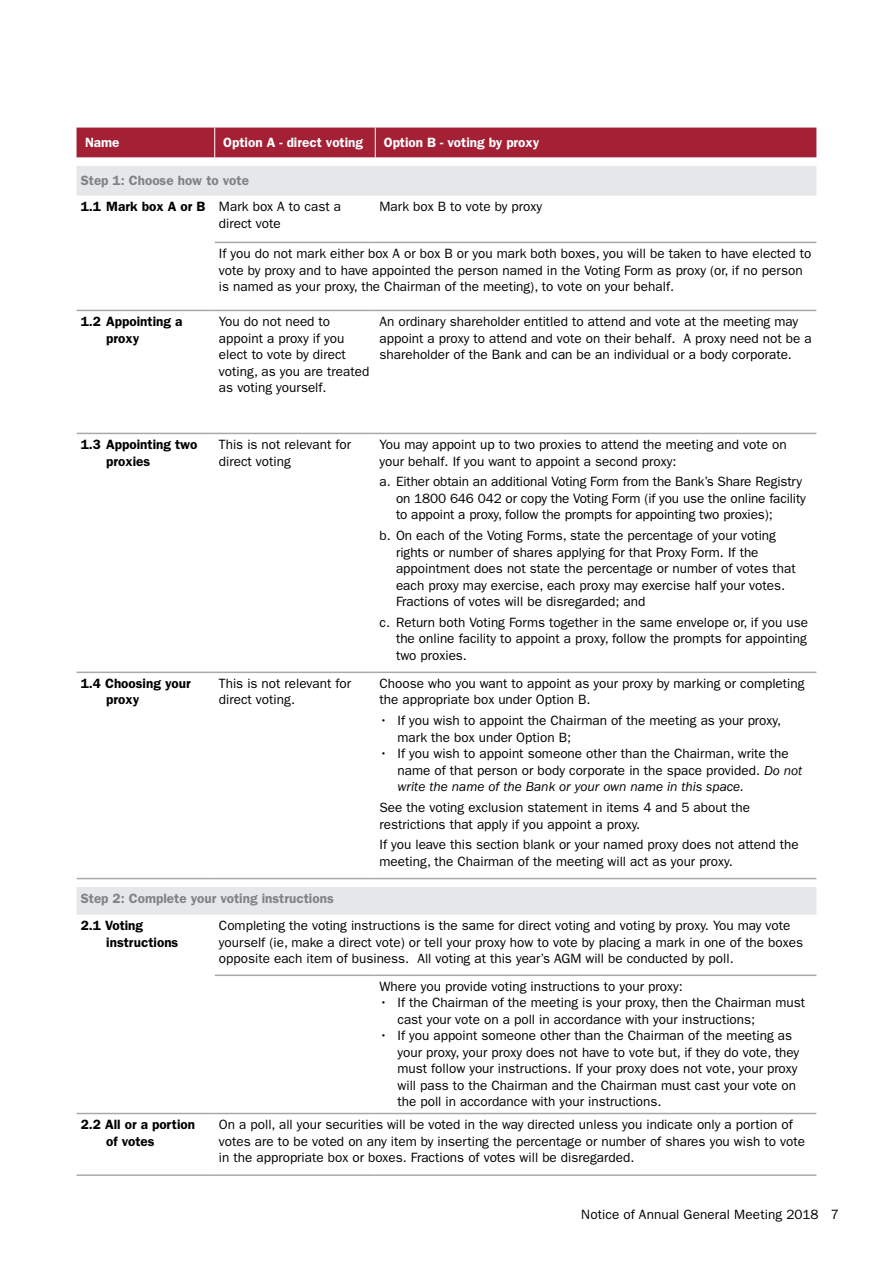
<style>
.page{position:relative;width:893px;height:1263px;background:#fff}
.page>*{position:absolute;margin:0;border:0;box-sizing:border-box;transform-origin:0 0}
.t1{font:13.5px/16.5px "ITC Franklin Gothic Std";color:#000}
.t2{font:600 13.5px/16.5px "ITC Franklin Gothic Std";color:#000}
.t3{font:600 13.5px/26px "ITC Franklin Gothic Std";color:#808285}
.t4{font:600 13.5px "ITC Franklin Gothic Std";color:#fff}
.s1{color:#000}
.s2{font-weight:400;color:#000}
.s3{font-style:italic}
</style>
<div class="page">
<svg style="left:77px;top:166px;width:739px;height:749px"></svg>
<hr style="left:215px;top:242px;width:160px;height:1px;background:#a7a9ac">
<hr style="left:375px;top:242px;width:441px;height:1px;background:#a7a9ac">
<hr style="left:77px;top:310px;width:138px;height:1px;background:#a7a9ac">
<hr style="left:215px;top:310px;width:160px;height:1px;background:#a7a9ac">
<hr style="left:375px;top:310px;width:441px;height:1px;background:#a7a9ac">
<hr style="left:77px;top:433px;width:138px;height:1px;background:#a7a9ac">
<hr style="left:215px;top:433px;width:160px;height:1px;background:#a7a9ac">
<hr style="left:375px;top:433px;width:441px;height:1px;background:#a7a9ac">
<hr style="left:77px;top:671px;width:138px;height:2px;background:#a7a9ac">
<hr style="left:215px;top:671px;width:160px;height:2px;background:#a7a9ac">
<hr style="left:375px;top:671px;width:441px;height:2px;background:#a7a9ac">
<hr style="left:215px;top:974px;width:160px;height:2px;background:#a7a9ac">
<hr style="left:375px;top:974px;width:441px;height:2px;background:#a7a9ac">
<hr style="left:77px;top:1113px;width:138px;height:1px;background:#a7a9ac">
<hr style="left:215px;top:1113px;width:160px;height:1px;background:#a7a9ac">
<hr style="left:375px;top:1113px;width:441px;height:1px;background:#a7a9ac">
<hr style="left:77px;top:1174px;width:138px;height:2px;background:#a7a9ac">
<hr style="left:215px;top:1174px;width:160px;height:2px;background:#a7a9ac">
<hr style="left:375px;top:1174px;width:441px;height:2px;background:#a7a9ac">
<hr style="left:77px;top:878px;width:138px;height:1px;background:#a7a9ac">
<hr style="left:215px;top:878px;width:160px;height:1px;background:#a7a9ac">
<hr style="left:375px;top:878px;width:441px;height:1px;background:#a7a9ac">
<div style="left:77px;top:128px;width:739px;height:29px;background:#a32035"></div>
<p class="t4" style="left:85px;top:134px;width:36px">Name</p>
<p class="t4" style="left:223px;top:134px;width:141px">Option A - direct voting</p>
<p class="t4" style="left:384px;top:134px;width:157px">Option B - voting by proxy</p>
<p class="t3" style="left:81px;top:168px;width:262px">Step 1: Choose how to vote<br><span class="s1">1.1 Mark box A or B</span> <span class="s2">Mark box A to cast a</span></p>
<p class="t1" style="left:219px;top:215px;width:63px">direct vote</p>
<p class="t1" style="left:379px;top:199px;width:164px">Mark box B to vote by proxy</p>
<p class="t1" style="left:219px;top:245px;width:594px">If you do not mark either box A or box B or you mark both boxes, you will be taken to have elected to vote by proxy and to have appointed the person named in the Voting Form as proxy (or, if no person is named as your proxy, the Chairman of the meeting), to vote on your behalf.</p>
<p class="t2" style="left:106px;top:313px;width:78px;text-indent:-26px">1.2 Appointing a proxy</p>
<p class="t1" style="left:219px;top:313px;width:152px">You do not need to appoint a proxy if you elect to vote by direct voting, as you are treated as voting yourself.</p>
<p class="t1" style="left:379px;top:313px;width:434px">An ordinary shareholder entitled to attend and vote at the meeting may appoint a proxy to attend and vote on their behalf. A proxy need not be a shareholder of the Bank and can be an individual or a body corporate.</p>
<p class="t2" style="left:106px;top:436px;width:93px;text-indent:-26px">1.3 Appointing two proxies</p>
<p class="t1" style="left:219px;top:436px;width:134px">This is not relevant for direct voting</p>
<p class="t1" style="left:379px;top:436px;width:409px">You may appoint up to two proxies to attend the meeting and vote on your behalf. If you want to appoint a second proxy:</p>
<p class="t1" style="left:396px;top:474px;width:411px;text-indent:-16px">a. Either obtain an additional Voting Form from the Bank’s Share Registry on 1800 646 042 or copy the Voting Form (if you use the online facility to appoint a proxy, follow the prompts for appointing two proxies);</p>
<p class="t1" style="left:396px;top:527px;width:401px;text-indent:-16px">b. On each of the Voting Forms, state the percentage of your voting rights or number of shares applying for that Proxy Form. If the appointment does not state the percentage or number of votes that each proxy may exercise, each proxy may exercise half your votes.<br>Fractions of votes will be disregarded; and</p>
<p class="t1" style="left:396px;top:614px;width:414px;text-align:justify;text-indent:-16px">c. Return both Voting Forms together in the same envelope or, if you use the online facility to appoint a proxy, follow the prompts for appointing two proxies.</p>
<p class="t2" style="left:106px;top:675px;width:86px;text-indent:-26px">1.4 Choosing your proxy</p>
<p class="t1" style="left:219px;top:675px;width:134px">This is not relevant for direct voting.</p>
<p class="t1" style="left:379px;top:675px;width:426px">Choose who you want to appoint as your proxy by marking or completing the appropriate box under Option B.</p>
<p class="t1" style="left:397px;top:712px;width:385px;text-indent:-18px">• If you wish to appoint the Chairman of the meeting as your proxy, mark the box under Option B;</p>
<p class="t1" style="left:397px;top:745px;width:406px;text-indent:-18px">• If you wish to appoint someone other than the Chairman, write the name of that person or body corporate in the space provided. <span class="s3">Do not write the name of the Bank or your own name in this space.</span></p>
<p class="t1" style="left:379px;top:799px;width:372px">See the voting exclusion statement in items 4 and 5 about the restrictions that apply if you appoint a proxy.</p>
<p class="t1" style="left:379px;top:837px;width:421px">If you leave this section blank or your named proxy does not attend the meeting, the Chairman of the meeting will act as your proxy.</p>
<p class="t3" style="left:81px;top:885px;width:254px">Step 2: Complete your voting instructions</p>
<p class="t2" style="left:106px;top:917px;width:74px;text-indent:-26px">2.1 Voting instructions</p>
<p class="t1" style="left:219px;top:917px;width:586px">Completing the voting instructions is the same for direct voting and voting by proxy. You may vote yourself (ie, make a direct vote) or tell your proxy how to vote by placing a mark in one of the boxes opposite each item of business. All voting at this year’s AGM will be conducted by poll.</p>
<p class="t1" style="left:379px;top:978px;width:305px">Where you provide voting instructions to your proxy:</p>
<p class="t1" style="left:397px;top:995px;width:409px;text-indent:-18px">• If the Chairman of the meeting is your proxy, then the Chairman must cast your vote on a poll in accordance with your instructions;</p>
<p class="t1" style="left:397px;top:1028px;width:403px;text-indent:-18px">• If you appoint someone other than the Chairman of the meeting as your proxy, your proxy does not have to vote but, if they do vote, they must follow your instructions. If your proxy does not vote, your proxy will pass to the Chairman and the Chairman must cast your vote on the poll in accordance with your instructions.</p>
<p class="t2" style="left:106px;top:1116px;width:90px;text-indent:-26px">2.2 All or a portion of votes</p>
<p class="t1" style="left:219px;top:1116px;width:587px">On a poll, all your securities will be voted in the way directed unless you indicate only a portion of votes are to be voted on any item by inserting the percentage or number of shares you wish to vote in the appropriate box or boxes. Fractions of votes will be disregarded.</p>
<p class="t1" style="left:581px;top:1206px;width:259px">Notice of Annual General Meeting 2018 7</p>
</div>
